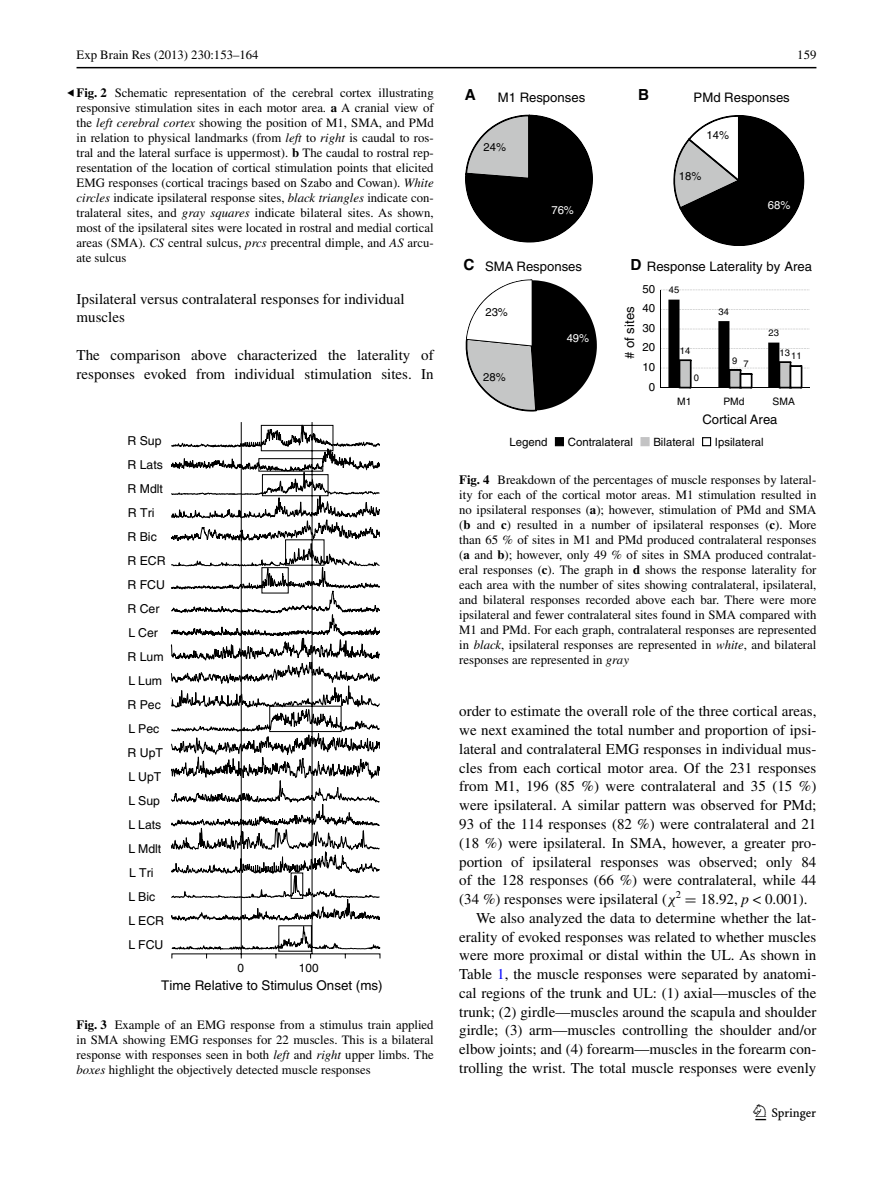
<style>
.page{position:relative;width:893px;height:1187px;background:#fff}
.page>*{position:absolute;margin:0;border:0;box-sizing:border-box;transform-origin:0 0}
.t1{font:22.5px "Springnew";color:#000}
.t2{font:700 15.3px "Helvetica";color:#000}
.Para{font:15px/18.8px "Times";color:#000}
.Para-Indent{font:15px/18.8px "Times";color:#000;text-align:justify}
.Section2{font:15px/18.8px "Times";color:#000}
.t3{font:13.35px "Helvetica";color:#000}
.t4{font:13.05px "Helvetica";color:#000}
.fig_p{font:12.75px/15px "Times";color:#000;text-align:justify}
.t5{font:12.3px "Helvetica";color:#000}
.t6{font:11.85px "Helvetica";color:#000}
.t7{font:11.4px "Helvetica";color:#000}
.t8{font:11.25px "Helvetica";color:#000}
.t9{font:11.25px "Helvetica";color:#fff}
.t10{font:10.2px "Helvetica";color:#000}
.t11{font:9.3px "Helvetica";color:#000}
.s1{font-family:"STIX";font-size:12px}
.s2{font-weight:700}
.s3{font-style:italic}
.s4{font-family:"MTMI"}
.s5{font-family:"MTSY"}
.s6{color:#00f}
</style>
<div class="page">
<hr style="left:77px;top:67px;width:739px;height:1px;background:#000">
<svg style="left:171px;top:422px;width:210px;height:537px"></svg>
<div style="left:555px;top:437px;width:9px;height:9px;background:#000;border:1px solid #000"></div>
<div style="left:640px;top:437px;width:10px;height:9px;background:#c3c3c4;border:1px solid #c3c3c4"></div>
<div style="left:702px;top:437px;width:9px;height:9px;background:#fff;border:1px solid #000"></div>
<svg style="left:673px;top:115px;width:131px;height:131px"></svg>
<svg style="left:465px;top:279px;width:132px;height:133px"></svg>
<svg style="left:660px;top:289px;width:150px;height:100px"></svg>
<hr style="left:660px;top:290px;width:1px;height:97px;background:#000">
<hr style="left:660px;top:387px;width:150px;height:1px;background:#000">
<svg style="left:465px;top:114px;width:128px;height:128px"></svg>
<p class="fig_p" style="left:77px;top:48px;width:184px">Exp Brain Res (2013) 230:153–164</p>
<p class="fig_p" style="left:797px;top:48px;width:21px">159</p>
<p class="fig_p" style="left:77px;top:85px;width:359px;text-indent:-10px"><span class="s1">◂</span><span class="s2">Fig. 2</span> Schematic representation of the cerebral cortex illustrating responsive stimulation sites in each motor area. <span class="s2">a</span> A cranial view of the <span class="s3">left cerebral cortex</span> showing the position of M1, SMA, and PMd in relation to physical landmarks (from <span class="s3">left</span> to <span class="s3">right</span> is caudal to ros&shy;tral and the lateral surface is uppermost). <span class="s2">b</span> The caudal to rostral rep&shy;resentation of the location of cortical stimulation points that elicited EMG responses (cortical tracings based on Szabo and Cowan). <span class="s3">White circles</span> indicate ipsilateral response sites, <span class="s3">black triangles</span> indicate con&shy;tralateral sites, and <span class="s3">gray squares</span> indicate bilateral sites. As shown, most of the ipsilateral sites were located in rostral and medial cortical areas (SMA). <span class="s3">CS</span> central sulcus, <span class="s3">prcs</span> precentral dimple, and <span class="s3">AS</span> arcu&shy;ate sulcus</p>
<p class="Section2" style="left:77px;top:289px;width:330px">Ipsilateral versus contralateral responses for individual muscles</p>
<p class="Para" style="left:77px;top:345px;width:359px">The comparison above characterized the laterality of responses evoked from individual stimulation sites. In</p>
<p class="t5" style="left:128px;top:434px;width:36px">R Sup</p>
<p class="t5" style="left:128px;top:481px;width:37px">R Mdlt</p>
<p class="t5" style="left:128px;top:457px;width:37px">R Lats</p>
<p class="t5" style="left:128px;top:505px;width:28px">R Tri</p>
<p class="t5" style="left:128px;top:529px;width:31px">R Bic</p>
<p class="t5" style="left:128px;top:553px;width:40px">R ECR</p>
<p class="t5" style="left:128px;top:577px;width:39px">R FCU</p>
<p class="t5" style="left:128px;top:601px;width:34px">R Cer</p>
<p class="t5" style="left:128px;top:625px;width:31px">L Cer</p>
<p class="t5" style="left:128px;top:649px;width:38px">R Lum</p>
<p class="t5" style="left:128px;top:673px;width:35px">L Lum</p>
<p class="t5" style="left:128px;top:697px;width:35px">R Pec</p>
<p class="t5" style="left:128px;top:721px;width:32px">L Pec</p>
<p class="t5" style="left:128px;top:745px;width:37px">R UpT</p>
<p class="t5" style="left:128px;top:769px;width:34px">L UpT</p>
<p class="t5" style="left:128px;top:793px;width:33px">L Sup</p>
<p class="t5" style="left:128px;top:817px;width:34px">L Lats</p>
<p class="t5" style="left:128px;top:841px;width:34px">L Mdlt</p>
<p class="t5" style="left:129px;top:865px;width:26px">L Tri</p>
<p class="t5" style="left:128px;top:889px;width:28px">L Bic</p>
<p class="t5" style="left:128px;top:913px;width:37px">L ECR</p>
<p class="t5" style="left:128px;top:937px;width:36px">L FCU</p>
<p class="t6" style="left:238px;top:960px;width:8px">0</p>
<p class="t6" style="left:299px;top:960px;width:21px">100</p>
<p class="t3" style="left:161px;top:977px;width:223px">Time Relative to Stimulus Onset (ms)</p>
<p class="fig_p" style="left:77px;top:1017px;width:359px"><span class="s2">Fig. 3</span> Example of an EMG response from a stimulus train applied in SMA showing EMG responses for 22 muscles. This is a bilateral response with responses seen in both <span class="s3">left</span> and <span class="s3">right</span> upper limbs. The <span class="s3">boxes</span> highlight the objectively detected muscle responses</p>
<p class="t2" style="left:465px;top:85px;width:13px">A</p>
<p class="t2" style="left:638px;top:85px;width:13px">B</p>
<p class="t4" style="left:498px;top:90px;width:89px">M1 Responses</p>
<p class="t4" style="left:694px;top:90px;width:98px">PMd Responses</p>
<p class="t8" style="left:484px;top:141px;width:24px">24%</p>
<p class="t9" style="left:551px;top:204px;width:24px">76%</p>
<p class="t8" style="left:706px;top:129px;width:24px">14%</p>
<p class="t8" style="left:679px;top:169px;width:24px">18%</p>
<p class="t9" style="left:768px;top:199px;width:24px">68%</p>
<p class="t2" style="left:463px;top:255px;width:13px">C</p>
<p class="t2" style="left:630px;top:255px;width:13px">D</p>
<p class="t4" style="left:485px;top:259px;width:98px">SMA Responses</p>
<p class="t4" style="left:647px;top:259px;width:167px">Response Laterality by Area</p>
<p class="t8" style="left:485px;top:305px;width:24px">23%</p>
<p class="t8" style="left:483px;top:370px;width:24px">28%</p>
<p class="t9" style="left:567px;top:331px;width:24px">49%</p>
<p class="t4" style="left:622px;top:359px;width:54px;rotate:-90deg"># of sites</p>
<p class="t7" style="left:642px;top:282px;width:14px">50</p>
<p class="t7" style="left:642px;top:302px;width:14px">40</p>
<p class="t7" style="left:642px;top:321px;width:14px">30</p>
<p class="t7" style="left:642px;top:341px;width:14px">20</p>
<p class="t7" style="left:642px;top:360px;width:14px">10</p>
<p class="t7" style="left:649px;top:380px;width:8px">0</p>
<p class="t11" style="left:669px;top:285px;width:12px">45</p>
<p class="t11" style="left:680px;top:345px;width:12px">14</p>
<p class="t11" style="left:694px;top:372px;width:7px">0</p>
<p class="t11" style="left:719px;top:306px;width:12px">34</p>
<p class="t11" style="left:732px;top:355px;width:7px">9</p>
<p class="t11" style="left:744px;top:358px;width:7px">7</p>
<p class="t11" style="left:769px;top:328px;width:12px">23</p>
<p class="t11" style="left:780px;top:347px;width:12px">13</p>
<p class="t11" style="left:791px;top:350px;width:12px">11</p>
<p class="t10" style="left:677px;top:395px;width:16px">M1</p>
<p class="t10" style="left:723px;top:395px;width:23px">PMd</p>
<p class="t10" style="left:773px;top:395px;width:24px">SMA</p>
<p class="t4" style="left:702px;top:412px;width:77px">Cortical Area</p>
<p class="t7" style="left:509px;top:435px;width:40px">Legend</p>
<p class="t7" style="left:568px;top:435px;width:67px">Contralateral</p>
<p class="t7" style="left:653px;top:435px;width:43px">Bilateral</p>
<p class="t7" style="left:715px;top:435px;width:50px">Ipsilateral</p>
<p class="fig_p" style="left:459px;top:472px;width:359px"><span class="s2">Fig. 4</span> Breakdown of the percentages of muscle responses by lateral&shy;ity for each of the cortical motor areas. M1 stimulation resulted in no ipsilateral responses (<span class="s2">a</span>); however, stimulation of PMd and SMA (<span class="s2">b</span> and <span class="s2">c</span>) resulted in a number of ipsilateral responses (<span class="s2">c</span>). More than 65 % of sites in M1 and PMd produced contralateral responses (<span class="s2">a</span> and <span class="s2">b</span>); however, only 49 % of sites in SMA produced contralat&shy;eral responses (<span class="s2">c</span>). The graph in <span class="s2">d</span> shows the response laterality for each area with the number of sites showing contralateral, ipsilateral, and bilateral responses recorded above each bar. There were more ipsilateral and fewer contralateral sites found in SMA compared with M1 and PMd. For each graph, contralateral responses are represented in <span class="s3">black</span>, ipsilateral responses are represented in <span class="s3">white</span>, and bilateral responses are represented in <span class="s3">gray</span></p>
<p class="Para" style="left:459px;top:702px;width:359px;text-align:justify">order to estimate the overall role of the three cortical areas, we next examined the total number and proportion of ipsi&shy;lateral and contralateral EMG responses in individual mus&shy;cles from each cortical motor area. Of the 231 responses from M1, 196 (85 %) were contralateral and 35 (15 %) were ipsilateral. A similar pattern was observed for PMd; 93 of the 114 responses (82 %) were contralateral and 21 (18 %) were ipsilateral. In SMA, however, a greater pro&shy;portion of ipsilateral responses was observed; only 84 of the 128 responses (66 %) were contralateral, while 44 (34 %) responses were ipsilateral (<span class="s4">χ</span><sup>2</sup> <span class="s5">=</span> 18.92, <span class="s3">p</span> &lt; 0.001).</p>
<p class="Para-Indent" style="left:459px;top:908px;width:359px;text-indent:17px">We also analyzed the data to determine whether the lat&shy;erality of evoked responses was related to whether muscles were more proximal or distal within the UL. As shown in Table <span class="s6">1</span>, the muscle responses were separated by anatomi&shy;cal regions of the trunk and UL: (1) axial—muscles of the trunk; (2) girdle—muscles around the scapula and shoulder girdle; (3) arm—muscles controlling the shoulder and/or elbow joints; and (4) forearm—muscles in the forearm con&shy;trolling the wrist. The total muscle responses were evenly</p>
<h1 class="t1" style="left:755px;top:1104px;width:62px">1 3</h1>
</div>
